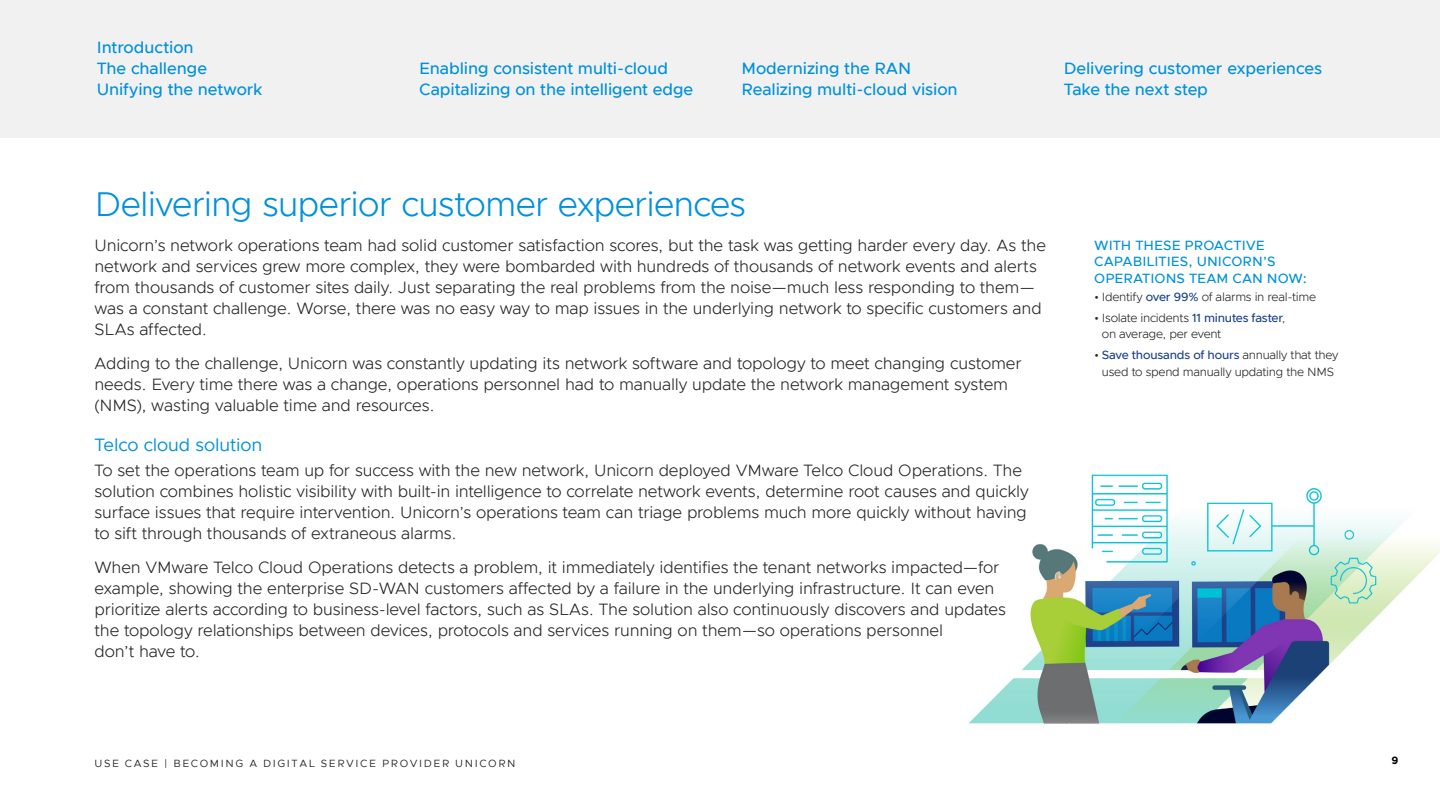
<style>
.page{position:relative;width:1440px;height:810px;background:#fff}
.page>*{position:absolute;margin:0;border:0;box-sizing:border-box;transform-origin:0 0}
._2a__SUBHEAD_1{font:300 34.5px "Metropolis";letter-spacing:-.02em;color:#0091da}
._2b__SUBHEAD_2{font:18px "Metropolis";letter-spacing:-.005em;color:#0091da}
._3a__BODY_TEXT{font:300 16.5px/21px "Metropolis";letter-spacing:-.01em;color:#262626}
.t1{font:500 16.5px/21px "Metropolis";letter-spacing:-.005em;color:#0091da}
._5a__SIDEBAR_HEADER{font:500 13.5px/16.5px "Metropolis";color:#0091da}
.t2{font:300 12px/16.5px "Metropolis";letter-spacing:-.025em;color:#262626}
.BOTTOM_FOLIO_LEFT{font:10.5px "Metropolis";letter-spacing:.15em;color:#262626}
.PAGE_NUMBER{font:700 10.5px "Gotham";color:#000}
.s1{font-weight:500;color:#1d428a}
</style>
<div class="page">
<img style="left:968px;top:474px;width:472px;height:250px">
<div style="left:0;top:0;width:1440px;height:138px;background:#f1f1f1"></div>
<p class="t1" style="left:97px;top:37px;width:167px">Introduction<br>The challenge<br>Unifying the network</p>
<p class="t1" style="left:419px;top:58px;width:276px">Enabling consistent multi-cloud<br>Capitalizing on the intelligent edge</p>
<p class="t1" style="left:741px;top:58px;width:218px">Modernizing the RAN<br>Realizing multi-cloud vision</p>
<p class="t1" style="left:1064px;top:58px;width:260px">Delivering customer experiences<br>Take the next step</p>
<p class="_2a__SUBHEAD_1" style="left:94px;top:183px;width:653px">Delivering superior customer experiences</p>
<p class="_3a__BODY_TEXT" style="left:94px;top:235px;width:953px">Unicorn’s network operations team had solid customer satisfaction scores, but the task was getting harder every day. As the network and services grew more complex, they were bombarded with hundreds of thousands of network events and alerts from thousands of customer sites daily. Just separating the real problems from the noise—much less responding to them— was a constant challenge. Worse, there was no easy way to map issues in the underlying network to specific customers and SLAs affected.</p>
<p class="_3a__BODY_TEXT" style="left:94px;top:353px;width:929px">Adding to the challenge, Unicorn was constantly updating its network software and topology to meet changing customer needs. Every time there was a change, operations personnel had to manually update the network management system (NMS), wasting valuable time and resources.</p>
<p class="_2b__SUBHEAD_2" style="left:94px;top:434px;width:169px">Telco cloud solution</p>
<p class="_3a__BODY_TEXT" style="left:94px;top:459px;width:936px">To set the operations team up for success with the new network, Unicorn deployed VMware Telco Cloud Operations. The solution combines holistic visibility with built-in intelligence to correlate network events, determine root causes and quickly surface issues that require intervention. Unicorn’s operations team can triage problems much more quickly without having to sift through thousands of extraneous alarms.</p>
<p class="_3a__BODY_TEXT" style="left:94px;top:557px;width:913px">When VMware Telco Cloud Operations detects a problem, it immediately identifies the tenant networks impacted—for example, showing the enterprise SD-WAN customers affected by a failure in the underlying infrastructure. It can even prioritize alerts according to business-level factors, such as SLAs. The solution also continuously discovers and updates the topology relationships between devices, protocols and services running on them—so operations personnel<br>don’t have to.</p>
<p class="_5a__SIDEBAR_HEADER" style="left:1094px;top:237px;width:214px">WITH THESE PROACTIVE<br>CAPABILITIES, UNICORN’S<br>OPERATIONS TEAM CAN NOW:</p>
<p class="t2" style="left:1094px;top:289px;width:223px">• Identify <span class="s1">over 99%</span> of alarms in real-time</p>
<p class="t2" style="left:1102px;top:310px;width:185px;text-indent:-8px">• Isolate incidents <span class="s1">11 minutes faster</span>, on average, per event</p>
<p class="t2" style="left:1094px;top:347px;width:246px;text-align:center">• <span class="s1">Save thousands of hours</span> annually that they used to spend manually updating the NMS</p>
<p class="BOTTOM_FOLIO_LEFT" style="left:94px;top:757px;width:423px">USE CASE | BECOMING A DIGITAL SERVICE PROVIDER UNICORN</p>
<p class="PAGE_NUMBER" style="left:1391px;top:754px;width:8px">9</p>
</div>
